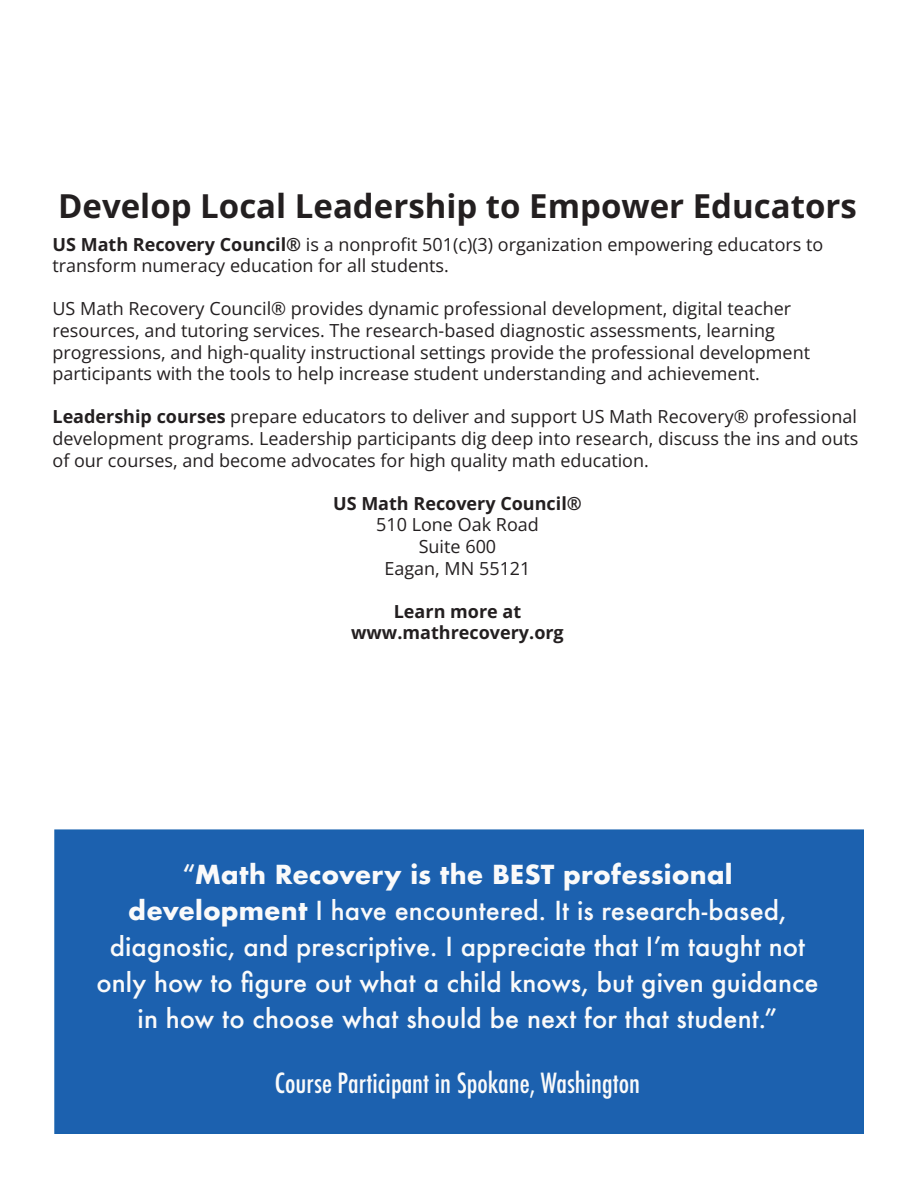
<style>
.page{position:relative;width:918px;height:1188px;background:#fff}
.page>*{position:absolute;margin:0;border:0;box-sizing:border-box;transform-origin:0 0}
.t1{font:700 33px "Open Sans";color:#231f20}
.t2{font:500 condensed 27px "Futura";color:#fafafa}
.t3{font:500 25.5px/36px "Futura";letter-spacing:.005em;color:#fafafa;text-align:center}
.t4{font:18px/21.6px "Open Sans";color:#231f20}
.t5{font:700 18px "Open Sans";color:#231f20}
.s1{font-weight:700}
</style>
<div class="page">
<div style="left:54px;top:829px;width:810px;height:305px;background:#1c61af;border:2px solid #1861ae"></div>
<p class="t1" style="left:58px;top:183px;width:800px">Develop Local Leadership to Empower Educators</p>
<p class="t4" style="left:52px;top:233px;width:772px"><span class="s1">US Math Recovery Council®</span> is a nonprofit 501(c)(3) organization empowering educators to transform numeracy education for all students.</p>
<p class="t4" style="left:52px;top:298px;width:759px">US Math Recovery Council® provides dynamic professional development, digital teacher resources, and tutoring services. The research-based diagnostic assessments, learning progressions, and high-quality instructional settings provide the professional development participants with the tools to help increase student understanding and achievement.</p>
<p class="t4" style="left:52px;top:406px;width:807px;text-align:justify"><span class="s1">Leadership courses</span> prepare educators to deliver and support US Math Recovery® professional development programs. Leadership participants dig deep into research, discuss the ins and outs of our courses, and become advocates for high quality math education.</p>
<p class="t5" style="left:333px;top:491px;width:250px">US Math Recovery Council®</p>
<p class="t4" style="left:376px;top:514px;width:164px">510 Lone Oak Road</p>
<p class="t4" style="left:419px;top:535px;width:79px">Suite 600</p>
<p class="t4" style="left:384px;top:557px;width:148px">Eagan, MN 55121</p>
<p class="t5" style="left:394px;top:599px;width:129px">Learn more at</p>
<p class="t5" style="left:351px;top:620px;width:214px">www.mathrecovery.org</p>
<p class="t3" style="left:96px;top:856px;width:724px">“<span class="s1">Math Recovery is the BEST professional development</span> I have encountered. It is research-based, diagnostic, and prescriptive. I appreciate that I’m taught not only how to figure out what a child knows, but given guidance in how to choose what should be next for that student.”</p>
<p class="t2" style="left:275px;top:1066px;width:367px">Course Participant in Spokane, Washington</p>
</div>
